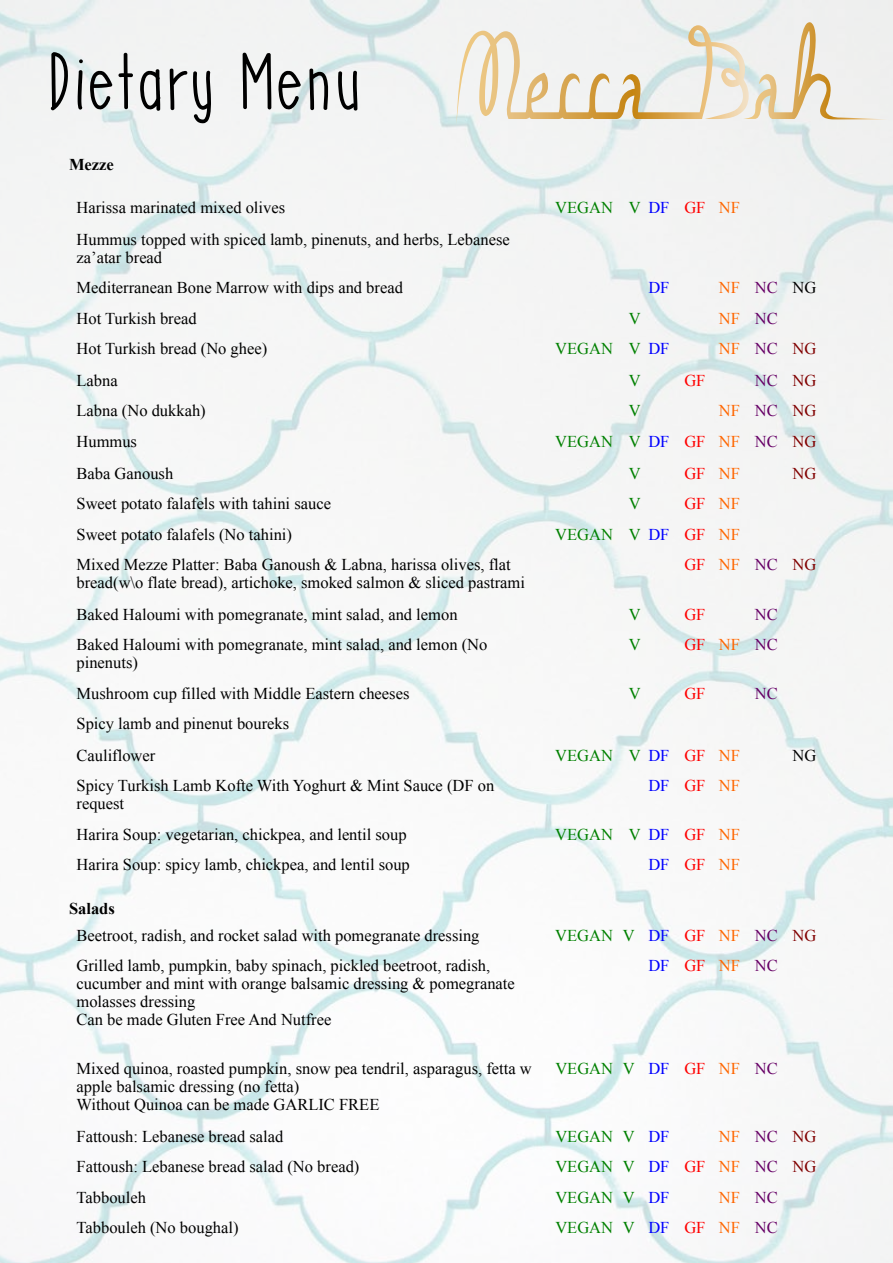
<style>
.page{position:relative;width:893px;height:1263px;background:#fff}
.page>*{position:absolute;margin:0;border:0;box-sizing:border-box;transform-origin:0 0}
.t1{font:500 72px "MRF Lemonberry Sans";color:#000}
.t2{font:16.5px/18px "Times New Roman";color:#000}
.t3{font:16.5px "Times New Roman";color:#008000}
.t4{font:16.5px "Times New Roman";color:#f60}
.t5{font:16.5px "Times New Roman";color:#f00}
.t6{font:16.5px "Times New Roman";color:#00f}
.t7{font:700 16.5px "Times New Roman";color:#000}
.t8{font:16.5px "Times New Roman";color:#606}
.t9{font:16.5px "Times New Roman";color:#800000}
.s1{color:#00f}
.s2{color:#f00}
.s3{color:#f60}
.s4{color:#606}
.s5{color:#000}
.s6{color:#800000}
</style>
<div class="page">
<img style="left:0;top:1px;width:892px;height:1262px">
<svg style="left:456px;top:31px;width:250px;height:94px"></svg>
<svg style="left:743px;top:22px;width:145px;height:97px"></svg>
<h1 class="t1" style="left:48px;top:37px;width:316px">Dietary Menu</h1>
<p class="t7" style="left:69px;top:153px;width:46px">Mezze</p>
<p class="t2" style="left:77px;top:198px;width:210px">Harissa marinated mixed olives</p>
<p class="t3" style="left:555px;top:197px;width:186px">VEGAN V <span class="s1">DF</span> <span class="s2">GF</span> <span class="s3">NF</span></p>
<p class="t2" style="left:77px;top:230px;width:435px">Hummus topped with spiced lamb, pinenuts, and herbs, Lebanese za’atar bread</p>
<p class="t2" style="left:77px;top:278px;width:328px">Mediterranean Bone Marrow with dips and bread</p>
<p class="t6" style="left:648px;top:276px;width:23px">DF</p>
<p class="t4" style="left:719px;top:276px;width:99px">NF <span class="s4">NC</span> <span class="s5">NG</span></p>
<p class="t2" style="left:77px;top:309px;width:122px">Hot Turkish bread</p>
<p class="t3" style="left:628px;top:308px;width:13px">V</p>
<p class="t4" style="left:718px;top:308px;width:60px">NF <span class="s4">NC</span></p>
<p class="t2" style="left:77px;top:339px;width:192px">Hot Turkish bread (No ghee)</p>
<p class="t3" style="left:555px;top:338px;width:116px">VEGAN V <span class="s1">DF</span></p>
<p class="t4" style="left:719px;top:338px;width:99px">NF <span class="s4">NC</span> <span class="s6">NG</span></p>
<p class="t2" style="left:77px;top:371px;width:43px">Labna</p>
<p class="t3" style="left:628px;top:369px;width:13px">V</p>
<p class="t5" style="left:684px;top:369px;width:23px">GF</p>
<p class="t8" style="left:755px;top:369px;width:63px">NC <span class="s6">NG</span></p>
<p class="t2" style="left:77px;top:401px;width:131px">Labna (No dukkah)</p>
<p class="t3" style="left:628px;top:399px;width:13px">V</p>
<p class="t4" style="left:718px;top:399px;width:99px">NF <span class="s4">NC</span> <span class="s6">NG</span></p>
<p class="t2" style="left:77px;top:432px;width:62px">Hummus</p>
<p class="t3" style="left:555px;top:431px;width:262px">VEGAN V <span class="s1">DF</span> <span class="s2">GF</span> <span class="s3">NF</span> <span class="s4">NC</span> <span class="s6">NG</span></p>
<p class="t2" style="left:77px;top:464px;width:98px">Baba Ganoush</p>
<p class="t3" style="left:628px;top:462px;width:13px">V</p>
<p class="t5" style="left:684px;top:462px;width:57px">GF <span class="s3">NF</span></p>
<p class="t9" style="left:792px;top:462px;width:25px">NG</p>
<p class="t2" style="left:77px;top:494px;width:256px">Sweet potato falafels with tahini sauce</p>
<p class="t3" style="left:628px;top:492px;width:13px">V</p>
<p class="t5" style="left:684px;top:492px;width:57px">GF <span class="s3">NF</span></p>
<p class="t2" style="left:77px;top:525px;width:217px">Sweet potato falafels (No tahini)</p>
<p class="t3" style="left:555px;top:524px;width:186px">VEGAN V <span class="s1">DF</span> <span class="s2">GF</span> <span class="s3">NF</span></p>
<p class="t2" style="left:77px;top:555px;width:450px">Mixed Mezze Platter: Baba Ganoush &amp; Labna, harissa olives, flat bread(w\o flate bread), artichoke, smoked salmon &amp; sliced pastrami</p>
<p class="t5" style="left:684px;top:554px;width:133px">GF <span class="s3">NF</span> <span class="s4">NC</span> <span class="s6">NG</span></p>
<p class="t2" style="left:77px;top:605px;width:382px">Baked Haloumi with pomegranate, mint salad, and lemon</p>
<p class="t3" style="left:628px;top:603px;width:13px">V</p>
<p class="t5" style="left:684px;top:603px;width:23px">GF</p>
<p class="t8" style="left:755px;top:603px;width:24px">NC</p>
<p class="t2" style="left:77px;top:635px;width:412px">Baked Haloumi with pomegranate, mint salad, and lemon (No pinenuts)</p>
<p class="t3" style="left:628px;top:633px;width:13px">V</p>
<p class="t5" style="left:684px;top:633px;width:95px">GF <span class="s3">NF</span> <span class="s4">NC</span></p>
<p class="t2" style="left:77px;top:684px;width:334px">Mushroom cup filled with Middle Eastern cheeses</p>
<p class="t3" style="left:628px;top:683px;width:13px">V</p>
<p class="t5" style="left:684px;top:683px;width:23px">GF</p>
<p class="t8" style="left:755px;top:683px;width:24px">NC</p>
<p class="t2" style="left:77px;top:708px;width:214px;line-height:31.5px">Spicy lamb and pinenut boureks<br>Cauliflower</p>
<p class="t3" style="left:555px;top:744px;width:186px">VEGAN V <span class="s1">DF</span> <span class="s2">GF</span> <span class="s3">NF</span></p>
<p class="t2" style="left:792px;top:746px;width:25px">NG</p>
<p class="t2" style="left:77px;top:776px;width:419px">Spicy Turkish Lamb Kofte With Yoghurt &amp; Mint Sauce (DF on request</p>
<p class="t6" style="left:648px;top:774px;width:93px">DF <span class="s2">GF</span> <span class="s3">NF</span></p>
<p class="t2" style="left:77px;top:825px;width:331px">Harira Soup: vegetarian, chickpea, and lentil soup</p>
<p class="t3" style="left:555px;top:824px;width:186px">VEGAN V <span class="s1">DF</span> <span class="s2">GF</span> <span class="s3">NF</span></p>
<p class="t2" style="left:77px;top:855px;width:335px">Harira Soup: spicy lamb, chickpea, and lentil soup</p>
<p class="t6" style="left:648px;top:854px;width:93px">DF <span class="s2">GF</span> <span class="s3">NF</span></p>
<p class="t7" style="left:69px;top:897px;width:47px">Salads</p>
<p class="t2" style="left:77px;top:926px;width:404px">Beetroot, radish, and rocket salad with pomegranate dressing</p>
<p class="t3" style="left:555px;top:924px;width:262px">VEGAN V <span class="s1">DF</span> <span class="s2">GF</span> <span class="s3">NF</span> <span class="s4">NC</span> <span class="s6">NG</span></p>
<p class="t2" style="left:77px;top:956px;width:440px">Grilled lamb, pumpkin, baby spinach, pickled beetroot, radish, cucumber and mint with orange balsamic dressing &amp; pomegranate molasses dressing<br>Can be made Gluten Free And Nutfree</p>
<p class="t6" style="left:648px;top:954px;width:131px">DF <span class="s2">GF</span> <span class="s3">NF</span> <span class="s4">NC</span></p>
<p class="t2" style="left:77px;top:1059px;width:457px">Mixed quinoa, roasted pumpkin, snow pea tendril, asparagus, fetta w apple balsamic dressing (no fetta)<br>Without Quinoa can be made GARLIC FREE</p>
<p class="t3" style="left:555px;top:1058px;width:224px">VEGAN V <span class="s1">DF</span> <span class="s2">GF</span> <span class="s3">NF</span> <span class="s4">NC</span></p>
<p class="t2" style="left:77px;top:1127px;width:208px">Fattoush: Lebanese bread salad</p>
<p class="t3" style="left:555px;top:1125px;width:116px">VEGAN V <span class="s1">DF</span></p>
<p class="t4" style="left:719px;top:1125px;width:99px">NF <span class="s4">NC</span> <span class="s6">NG</span></p>
<p class="t2" style="left:77px;top:1157px;width:284px">Fattoush: Lebanese bread salad (No bread)</p>
<p class="t3" style="left:555px;top:1155px;width:262px">VEGAN V <span class="s1">DF</span> <span class="s2">GF</span> <span class="s3">NF</span> <span class="s4">NC</span> <span class="s6">NG</span></p>
<p class="t2" style="left:77px;top:1188px;width:71px">Tabbouleh</p>
<p class="t3" style="left:555px;top:1187px;width:116px">VEGAN V <span class="s1">DF</span></p>
<p class="t4" style="left:719px;top:1187px;width:60px">NF <span class="s4">NC</span></p>
<p class="t2" style="left:77px;top:1218px;width:163px">Tabbouleh (No boughal)</p>
<p class="t3" style="left:555px;top:1217px;width:224px">VEGAN V <span class="s1">DF</span> <span class="s2">GF</span> <span class="s3">NF</span> <span class="s4">NC</span></p>
</div>
